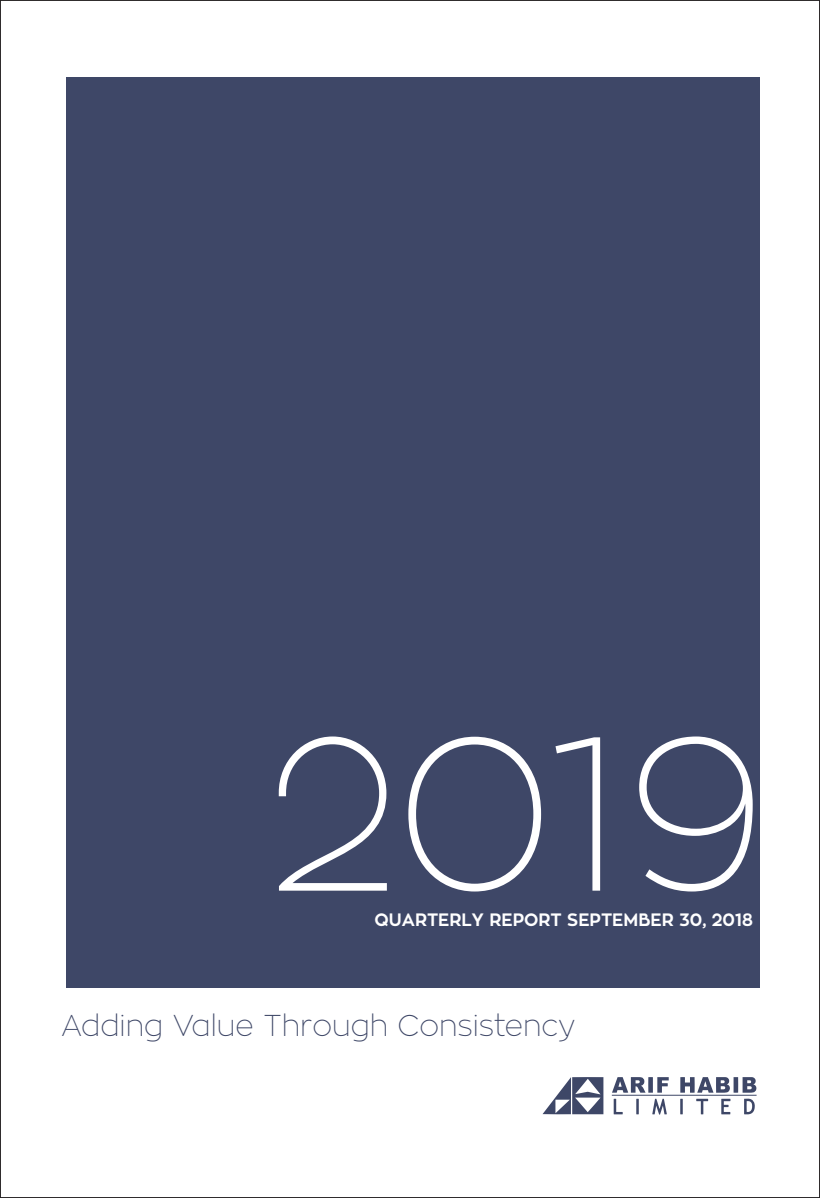
<style>
.page{position:relative;width:820px;height:1198px;background:#fff}
.page>*{position:absolute;margin:0;border:0;box-sizing:border-box;transform-origin:0 0}
.t1{font:100 217.35px "Zona Pro";color:#fff;scale:.96 1}
.t2{font:100 29.93px "Zona Pro";color:#3e4767;scale:.96 1}
.t3{font:700 17.85px "Zona Pro";color:#fff;scale:.96 1}
</style>
<div class="page">
<div style="left:66px;top:77px;width:694px;height:910px;background:#3e4767"></div>
<svg style="left:543px;top:1077px;width:60px;height:37px"></svg>
<svg style="left:612px;top:1077px;width:144px;height:37px"></svg>
<h1 class="t1" style="left:268px;top:677px;width:519px">2019</h1>
<p class="t3" style="left:374px;top:908px;width:396px">QUARTERLY REPORT SEPTEMBER 30, 2018</p>
<h2 class="t2" style="left:61px;top:1006px;width:537px">Adding Value Through Consistency</h2>
</div>
